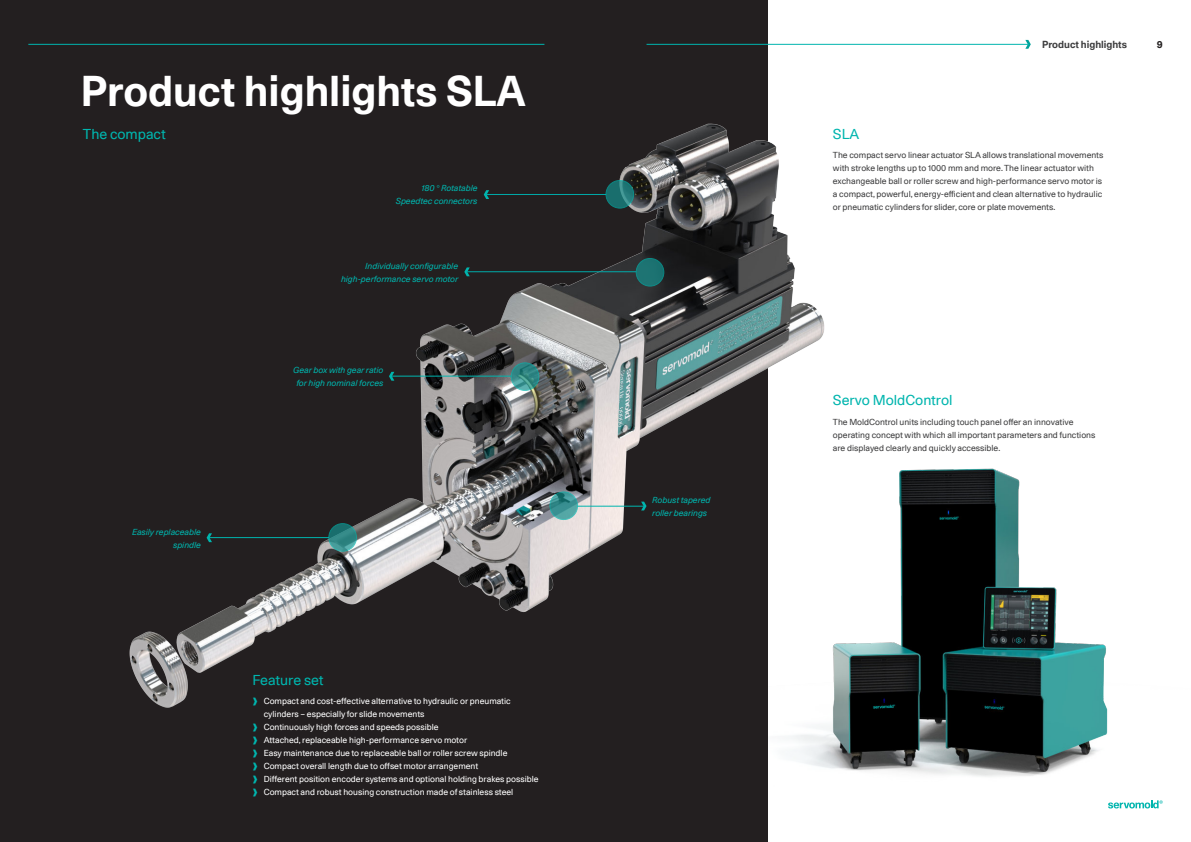
<style>
.page{position:relative;width:1191px;height:842px;background:#fff}
.page>*{position:absolute;margin:0;border:0;box-sizing:border-box;transform-origin:0 0}
.Überschrift_01{font:700 42px "Unica 77 LLTT";color:#fff}
.t1{font:700 20px "Unica 77 LLTT";color:#00b5ae}
.Überschrift_01-2{font:14px "Unica 77 LLTT";color:#00b5ae}
.Inhalt___Seitenzahl{font:700 10px "Unica 77 LLTT";color:#3e3e3f}
.t2{font:700 10px "Unica 77 LLTT";color:#231f20}
.Überschrift_01-3{font:8.5px/13px "Unica 77 LLTT";color:#3e3e3f}
.t3{font:8.5px/13px "Unica 77 LLTT";color:#fff}
.Überschrift_01-4{font:italic 8.5px/13px "Unica 77 LLTT";color:#00b5ae;text-align:right}
</style>
<div class="page">
<svg style="left:1108px;top:800px;width:54px;height:8px"></svg>
<svg style="left:1025px;top:40px;width:5px;height:9px"></svg>
<img style="left:767px;top:468px;width:341px;height:318px">
<div style="left:0;top:0;width:767px;height:842px;background:#231f20"></div>
<img style="left:129px;top:119px;width:770px;height:601px">
<svg style="left:464px;top:267px;width:6px;height:9px"></svg>
<hr style="left:466px;top:271px;width:170px;height:1px;background:#00abaa">
<svg style="left:389px;top:372px;width:5px;height:9px"></svg>
<hr style="left:391px;top:376px;width:120px;height:1px;background:#00b5ae">
<svg style="left:511px;top:363px;width:28px;height:27px"></svg>
<div style="left:511px;top:362px;width:28px;height:29px;border:1px solid #00b5ae;border-radius:50%"></div>
<svg style="left:641px;top:502px;width:5px;height:8px"></svg>
<hr style="left:577px;top:506px;width:67px;height:1px;background:#00b5ae">
<svg style="left:550px;top:492px;width:27px;height:27px"></svg>
<div style="left:549px;top:492px;width:29px;height:28px;border:1px solid #00b5ae;border-radius:50%"></div>
<svg style="left:207px;top:533px;width:5px;height:9px"></svg>
<hr style="left:208px;top:537px;width:121px;height:1px;background:#00b5ae">
<svg style="left:329px;top:524px;width:27px;height:27px"></svg>
<div style="left:328px;top:523px;width:29px;height:29px;border:1px solid #00b5ae;border-radius:50%"></div>
<hr style="left:646px;top:44px;width:383px;height:1px;background:#00b5ae">
<svg style="left:484px;top:190px;width:5px;height:9px"></svg>
<hr style="left:486px;top:194px;width:120px;height:1px;background:#00abaa">
<svg style="left:606px;top:180px;width:27px;height:28px"></svg>
<div style="left:605px;top:180px;width:29px;height:28px;border:1px solid #00b5ae;border-radius:50%"></div>
<div style="left:636px;top:258px;width:28px;height:28px;background:#1d7372;border-radius:50%"></div>
<div style="left:636px;top:258px;width:28px;height:28px;border:1px solid #00b5ae;border-radius:50%"></div>
<hr style="left:28px;top:44px;width:516px;height:1px;background:#00b5ae">
<p class="Überschrift_01" style="left:81px;top:62px;width:446px">Product highlights SLA</p>
<p class="Überschrift_01-2" style="left:83px;top:125px;width:84px">The compact</p>
<p class="Überschrift_01-4" style="left:421px;top:181px;width:58px">180 ° Rotatable</p>
<p class="Überschrift_01-4" style="left:396px;top:194px;width:83px">Speedtec connectors</p>
<p class="Überschrift_01-4" style="left:341px;top:259px;width:119px">Individually configurable high-performance servo motor</p>
<p class="Überschrift_01-4" style="left:293px;top:363px;width:91px">Gear box with gear ratio</p>
<p class="Überschrift_01-4" style="left:296px;top:376px;width:88px">for high nominal forces</p>
<p class="Überschrift_01-4" style="left:132px;top:526px;width:70px">Easily replaceable</p>
<p class="Überschrift_01-4" style="left:173px;top:539px;width:29px">spindle</p>
<p class="Überschrift_01-2" style="left:252px;top:671px;width:73px">Feature set</p>
<p class="t1" style="left:252px;top:686px;width:7px">›</p>
<p class="t3" style="left:264px;top:695px;width:248px">Compact and cost-effective alternative to hydraulic or pneumatic cylinders – especially for slide movements</p>
<p class="t1" style="left:252px;top:712px;width:7px">›</p>
<p class="t3" style="left:264px;top:721px;width:176px">Continuously high forces and speeds possible</p>
<p class="t1" style="left:252px;top:725px;width:7px">›</p>
<p class="t3" style="left:264px;top:734px;width:205px">Attached, replaceable high-performance servo motor</p>
<p class="t1" style="left:252px;top:738px;width:7px">›</p>
<p class="t3" style="left:264px;top:747px;width:245px">Easy maintenance due to replaceable ball or roller screw spindle</p>
<p class="t1" style="left:252px;top:751px;width:7px">›</p>
<p class="t3" style="left:264px;top:760px;width:216px">Compact overall length due to offset motor arrangement</p>
<p class="t1" style="left:252px;top:764px;width:7px">›</p>
<p class="t3" style="left:264px;top:773px;width:276px">Different position encoder systems and optional holding brakes possible</p>
<p class="t1" style="left:252px;top:777px;width:7px">›</p>
<p class="t3" style="left:264px;top:786px;width:251px">Compact and robust housing construction made of stainless steel</p>
<p class="Überschrift_01-4" style="left:652px;top:493px;width:60px">Robust tapered</p>
<p class="Überschrift_01-4" style="left:652px;top:506px;width:56px">roller bearings</p>
<p class="Überschrift_01-2" style="left:833px;top:125px;width:28px">SLA</p>
<p class="Inhalt___Seitenzahl" style="left:1042px;top:37px;width:86px">Product highlights</p>
<p class="t2" style="left:1156px;top:37px;width:7px">9</p>
<p class="Überschrift_01-3" style="left:833px;top:149px;width:272px">The compact servo linear actuator SLA allows translational movements with stroke lengths up to 1000 mm and more. The linear actuator with exchangeable ball or roller screw and high-performance servo motor is a compact, powerful, energy-efficient and clean alternative to hydraulic or pneumatic cylinders for slider, core or plate movements.</p>
<p class="Überschrift_01-2" style="left:833px;top:391px;width:121px">Servo MoldControl</p>
<p class="Überschrift_01-3" style="left:833px;top:415px;width:264px">The MoldControl units including touch panel offer an innovative operating concept with which all important parameters and functions are displayed clearly and quickly accessible.</p>
</div>
